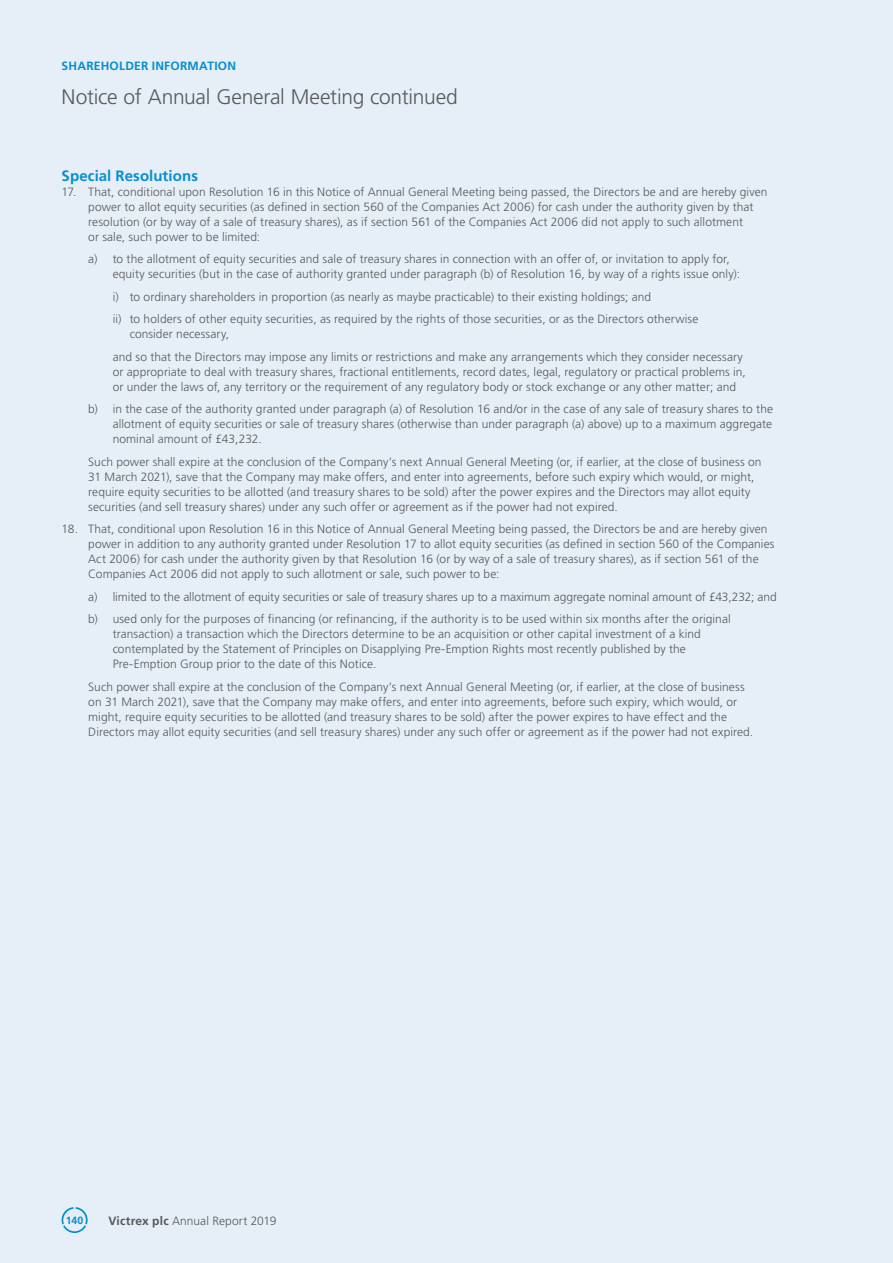
<style>
.page{position:relative;width:893px;height:1263px;background:#e6eff8}
.page>*{position:absolute;margin:0;border:0;box-sizing:border-box;transform-origin:0 0}
.t1{font:300 21px "Frutiger LT Pro";letter-spacing:-.01em;color:#57585a}
.t2{font:700 15px "Frutiger LT Pro";letter-spacing:.005em;color:#068ed0}
.t3{font:300 12px/15px "Frutiger LT Pro";letter-spacing:.005em;color:#57585a}
.t4{font:700 12px "Frutiger LT Pro";letter-spacing:.02em;color:#068ed0}
.t5{font:700 10.5px "Frutiger LT Pro";color:#068ed0}
.s1{font-weight:700}
</style>
<div class="page">
<svg style="left:62px;top:1207px;width:26px;height:26px"></svg>
<p class="t4" style="left:62px;top:59px;width:176px">SHAREHOLDER INFORMATION</p>
<h1 class="t1" style="left:62px;top:84px;width:398px">Notice of Annual General Meeting continued</h1>
<p class="t2" style="left:62px;top:167px;width:138px">Special Resolutions</p>
<p class="t3" style="left:88px;top:184px;width:681px;text-indent:-27px">17. That, conditional upon Resolution 16 in this Notice of Annual General Meeting being passed, the Directors be and are hereby given power to allot equity securities (as defined in section 560 of the Companies Act 2006) for cash under the authority given by that resolution (or by way of a sale of treasury shares), as if section 561 of the Companies Act 2006 did not apply to such allotment<br>or sale, such power to be limited:</p>
<p class="t3" style="left:113px;top:251px;width:629px;text-indent:-24px">a) to the allotment of equity securities and sale of treasury shares in connection with an offer of, or invitation to apply for, equity securities (but in the case of authority granted under paragraph (b) of Resolution 16, by way of a rights issue only):</p>
<p class="t3" style="left:113px;top:285px;width:587px;line-height:22.5px">i) to ordinary shareholders in proportion (as nearly as maybe practicable) to their existing holdings; and<br>ii) to holders of other equity securities, as required by the rights of those securities, or as the Directors otherwise</p>
<p class="t3" style="left:113px;top:323px;width:632px;line-height:22.5px;text-indent:17px">consider necessary,<br>and so that the Directors may impose any limits or restrictions and make any arrangements which they consider necessary</p>
<p class="t3" style="left:113px;top:364px;width:635px">or appropriate to deal with treasury shares, fractional entitlements, record dates, legal, regulatory or practical problems in, or under the laws of, any territory or the requirement of any regulatory body or stock exchange or any other matter; and</p>
<p class="t3" style="left:113px;top:401px;width:662px;text-align:justify;text-indent:-24px">b) in the case of the authority granted under paragraph (a) of Resolution 16 and/or in the case of any sale of treasury shares to the allotment of equity securities or sale of treasury shares (otherwise than under paragraph (a) above) up to a maximum aggregate nominal amount of £43,232.</p>
<p class="t3" style="left:88px;top:454px;width:675px">Such power shall expire at the conclusion of the Company’s next Annual General Meeting (or, if earlier, at the close of business on 31 March 2021), save that the Company may make offers, and enter into agreements, before such expiry which would, or might, require equity securities to be allotted (and treasury shares to be sold) after the power expires and the Directors may allot equity securities (and sell treasury shares) under any such offer or agreement as if the power had not expired.</p>
<p class="t3" style="left:88px;top:521px;width:688px;text-indent:-27px">18. That, conditional upon Resolution 16 in this Notice of Annual General Meeting being passed, the Directors be and are hereby given power in addition to any authority granted under Resolution 17 to allot equity securities (as defined in section 560 of the Companies Act 2006) for cash under the authority given by that Resolution 16 (or by way of a sale of treasury shares), as if section 561 of the Companies Act 2006 did not apply to such allotment or sale, such power to be:</p>
<p class="t3" style="left:88px;top:585px;width:690px;line-height:22.5px">a) limited to the allotment of equity securities or sale of treasury shares up to a maximum aggregate nominal amount of £43,232; and b) used only for the purposes of financing (or refinancing, if the authority is to be used within six months after the original</p>
<p class="t3" style="left:113px;top:626px;width:590px">transaction) a transaction which the Directors determine to be an acquisition or other capital investment of a kind contemplated by the Statement of Principles on Disapplying Pre-Emption Rights most recently published by the<br>Pre‑Emption Group prior to the date of this Notice.</p>
<p class="t3" style="left:88px;top:679px;width:667px">Such power shall expire at the conclusion of the Company’s next Annual General Meeting (or, if earlier, at the close of business on 31 March 2021), save that the Company may make offers, and enter into agreements, before such expiry, which would, or might, require equity securities to be allotted (and treasury shares to be sold) after the power expires to have effect and the Directors may allot equity securities (and sell treasury shares) under any such offer or agreement as if the power had not expired.</p>
<p class="t5" style="left:66px;top:1214px;width:19px">140</p>
<p class="t3" style="left:108px;top:1213px;width:169px"><span class="s1">Victrex plc</span> Annual Report 2019</p>
</div>
